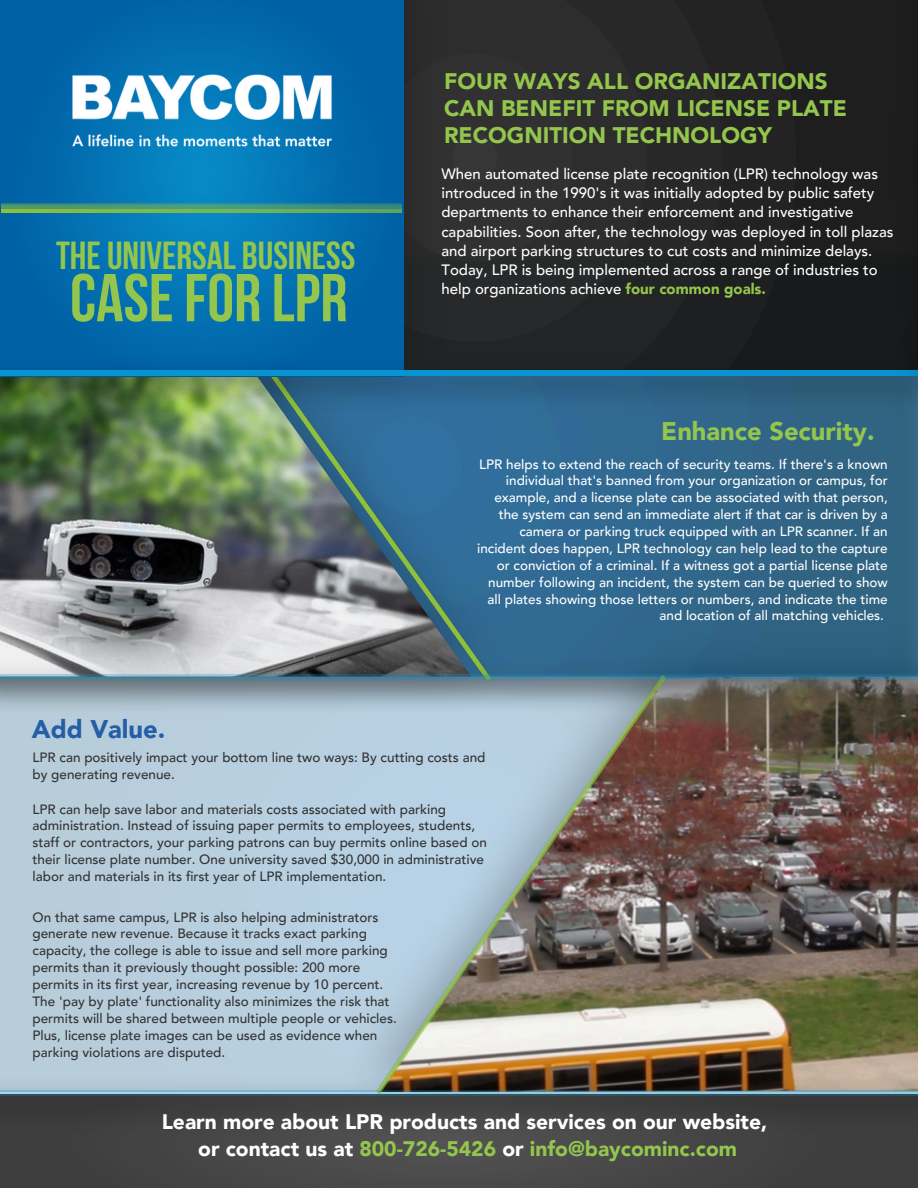
<style>
.page{position:relative;width:918px;height:1188px;background:#fff}
.page>*{position:absolute;margin:0;border:0;box-sizing:border-box;transform-origin:0 0}
.t1{font:700 67.5px "Bebas Neue";color:#94c64d}
.t2{font:700 39px "Bebas Neue";color:#94c64d}
.t3{font:900 25.5px "Avenir LT Pro";color:#94c64d}
.t4{font:900 25.5px "Avenir LT Pro";color:#235ea7}
.t5{font:900 22.5px/27px "Avenir LT Pro";color:#94c64d}
.t6{font:900 21px/27px "Avenir LT Pro";color:#fff;text-align:center}
.t7{font:500 15px/19.2px "Avenir LT Pro";color:#fff}
.t8{font:500 13.5px/16.8px "Avenir LT Pro";color:#333}
.t9{font:500 13.5px/16.8px "Avenir LT Pro";color:#fff;text-align:right}
.s1{font-weight:900;color:#94c64d}
.s2{color:#94c64d}
</style>
<div class="page">
<img style="left:0;top:725px;width:918px;height:343px">
<div style="left:0;top:725px;width:582px;height:46px;background:#b8cfdf"></div>
<img style="left:0;top:0;width:873px;height:652px">
<img style="left:0;top:652px;width:873px;height:73px">
<svg style="left:0;top:674px;width:873px;height:5px;background:#497c94"></svg>
<img style="left:0;top:0;width:468px;height:431px">
<svg style="left:1px;top:0;width:402px;height:349px;background:#016bad"></svg>
<img style="left:1px;top:209px;width:401px;height:4px">
<svg style="left:1px;top:79px;width:402px;height:130px;background:#096ea4"></svg>
<img style="left:0;top:349px;width:828px;height:73px">
<div style="left:0;top:370px;width:918px;height:6px;background:#0894d0"></div>
<div style="left:0;top:1095px;width:918px;height:93px;background:#454545"></div>
<img style="left:0;top:1068px;width:918px;height:73px">
<svg style="left:0;top:1090px;width:918px;height:6px;background:#658e9f"></svg>
<img style="left:873px;top:451px;width:45px;height:380px">
<img style="left:828px;top:0;width:90px;height:451px">
<img style="left:914px;top:334px;width:3px;height:73px">
<img style="left:913px;top:751px;width:5px;height:73px">
<img style="left:45px;top:32px;width:314px;height:157px">
<p class="t2" style="left:56px;top:240px;width:301px">THEUNIVERSAL BUSINESS</p>
<p class="t1" style="left:70px;top:271px;width:279px">CASEFOR LPR</p>
<p class="t4" style="left:32px;top:719px;width:135px">Add Value.</p>
<h2 class="t5" style="left:444px;top:70px;width:404px">FOUR WAYS ALL ORGANIZATIONS<br>CAN BENEFIT FROM LICENSE PLATE<br>RECOGNITION TECHNOLOGY</h2>
<p class="t7" style="left:441px;top:166px;width:454px">When automated license plate recognition (LPR) technology was introduced in the 1990's it was initially adopted by public safety departments to enhance their enforcement and investigative capabilities. Soon after, the technology was deployed in toll plazas and airport parking structures to cut costs and minimize delays.<br>Today, LPR is being implemented across a range of industries to help organizations achieve <span class="s1">four common goals.</span></p>
<p class="t3" style="left:661px;top:420px;width:215px">Enhance Security.</p>
<p class="t9" style="left:477px;top:457px;width:412px">LPR helps to extend the reach of security teams. If there's a known individual that's banned from your organization or campus, for example, and a license plate can be associated with that person, the system can send an immediate alert if that car is driven by a camera or parking truck equipped with an LPR scanner. If an incident does happen, LPR technology can help lead to the capture or conviction of a criminal. If a witness got a partial license plate number following an incident, the system can be queried to show all plates showing those letters or numbers, and indicate the time and location of all matching vehicles.</p>
<p class="t8" style="left:33px;top:750px;width:454px">LPR can positively impact your bottom line two ways: By cutting costs and by generating revenue.</p>
<p class="t8" style="left:33px;top:802px;width:456px">LPR can help save labor and materials costs associated with parking administration. Instead of issuing paper permits to employees, students, staff or contractors, your parking patrons can buy permits online based on their license plate number. One university saved $30,000 in administrative labor and materials in its first year of LPR implementation.</p>
<p class="t8" style="left:33px;top:910px;width:366px">On that same campus, LPR is also helping administrators generate new revenue. Because it tracks exact parking capacity, the college is able to issue and sell more parking permits than it previously thought possible: 200 more permits in its first year, increasing revenue by 10 percent.<br>The 'pay by plate' functionality also minimizes the risk that permits will be shared between multiple people or vehicles.<br>Plus, license plate images can be used as evidence when parking violations are disputed.</p>
<p class="t6" style="left:162px;top:1110px;width:607px">Learn more about LPR products and services on our website, or contact us at <span class="s2">800-726-5426</span> or <span class="s2">info@baycominc.com</span></p>
</div>
